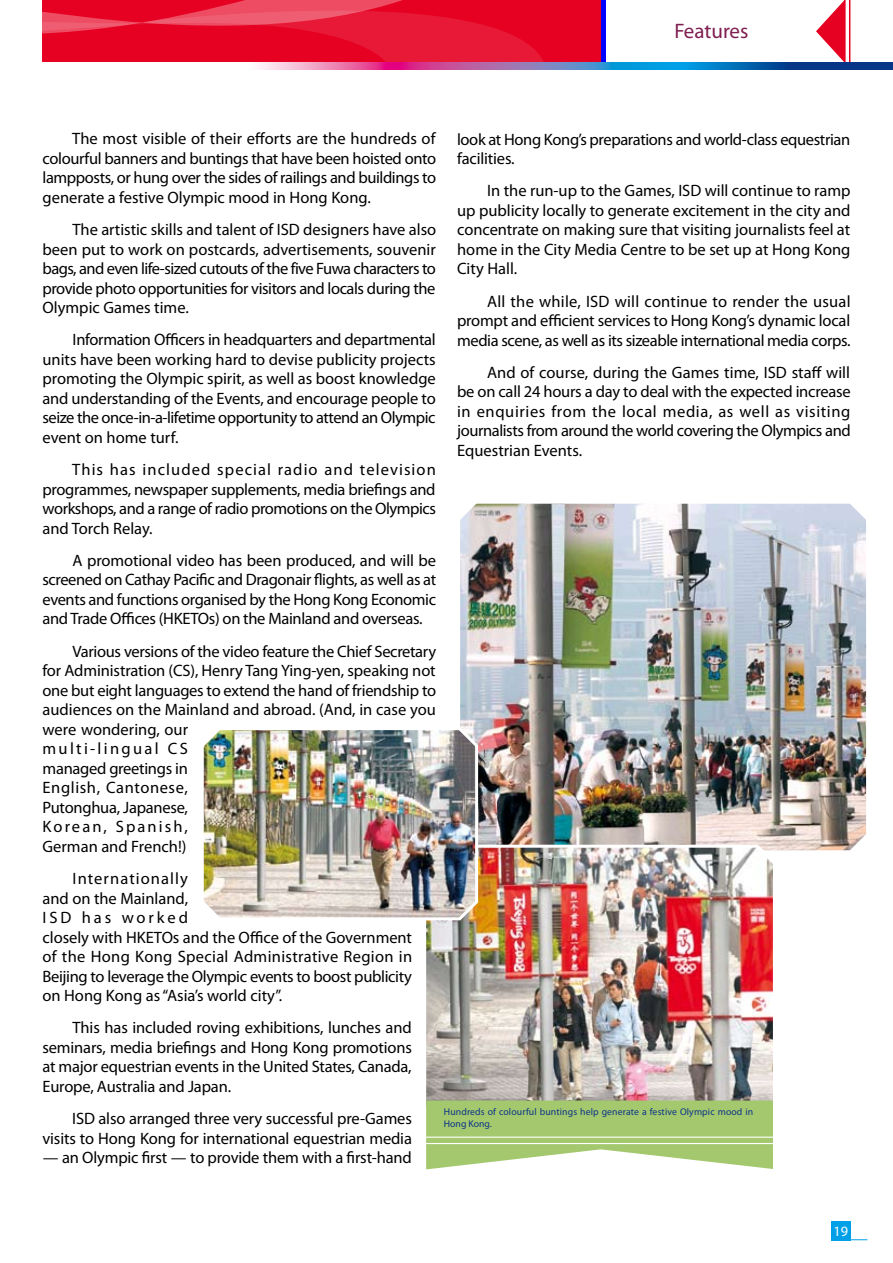
<style>
.page{position:relative;width:893px;height:1263px;background:#fff}
.page>*{position:absolute;margin:0;border:0;box-sizing:border-box;transform-origin:0 0}
.t1{font:21px "Myriad Pro";color:#7f1e50}
.t2{font:16.5px/19.5px "Myriad Pro";letter-spacing:-.01em;color:#000;text-align:justify}
.t3{font:16.5px "Myriad Pro";letter-spacing:-.01em;color:#000;scale:2 1}
.t4{font:14.25px "Myriad Pro";color:#fff}
.t5{font:9.75px/12px "Myriad Pro";letter-spacing:.015em;color:#0c3488}
</style>
<div class="page">
<div style="left:43px;top:0;width:562px;height:63px;background:#e60021"></div>
<svg style="left:816px;top:0;width:34px;height:62px"></svg>
<div style="left:601px;top:0;width:5px;height:64px;background:#00f"></div>
<svg style="left:42px;top:0;width:502px;height:62px"></svg>
<svg style="left:43px;top:62px;width:850px;height:7px"></svg>
<img style="left:460px;top:503px;width:407px;height:348px">
<div style="left:425px;top:846px;width:371px;height:300px;background:#fff"></div>
<img style="left:426px;top:842px;width:351px;height:258px">
<svg style="left:426px;top:1100px;width:347px;height:69px;background:#b1cf83"></svg>
<hr style="left:425px;top:1143px;width:349px;height:1px;background:#fff">
<hr style="left:425px;top:1136px;width:349px;height:2px;background:#fff">
<img style="left:203px;top:724px;width:277px;height:198px">
<div style="left:831px;top:1221px;width:19px;height:19px;background:#00a0e9"></div>
<svg style="left:850px;top:1239px;width:17px;height:1px"></svg>
<p class="t1" style="left:674px;top:18px;width:76px">Features</p>
<p class="t2" style="left:43px;top:129px;width:395px;text-indent:30px">The most visible of their efforts are the hundreds of colourful banners and buntings that have been hoisted onto lampposts, or hung over the sides of railings and buildings to generate a festive Olympic mood in Hong Kong.</p>
<p class="t2" style="left:43px;top:220px;width:395px;text-indent:30px">The artistic skills and talent of ISD designers have also been put to work on postcards, advertisements, souvenir bags, and even life-sized cutouts of the five Fuwa characters to provide photo opportunities for visitors and locals during the Olympic Games time.</p>
<p class="t2" style="left:43px;top:330px;width:395px;text-indent:30px">Information Officers in headquarters and departmental units have been working hard to devise publicity projects promoting the Olympic spirit, as well as boost knowledge and understanding of the Events, and encourage people to seize the once-in-a-lifetime opportunity to attend an Olympic event on home turf.</p>
<p class="t2" style="left:43px;top:460px;width:395px;text-indent:30px">This has included special radio and television programmes, newspaper supplements, media briefings and workshops, and a range of radio promotions on the Olympics and Torch Relay.</p>
<p class="t2" style="left:43px;top:550px;width:395px;text-indent:30px">A promotional video has been produced, and will be screened on Cathay Pacific and Dragonair flights, as well as at events and functions organised by the Hong Kong Economic and Trade Offices (HKETOs) on the Mainland and overseas.</p>
<p class="t2" style="left:43px;top:641px;width:395px;text-align:left;text-indent:30px">Various versions of the video feature the Chief Secretary for Administration (CS), Henry Tang Ying-yen, speaking not one but eight languages to extend the hand of friendship to audiences on the Mainland and abroad. (And, in case you were wondering, our<br>multi-lingual CS<br>managed greetings in<br>English, Cantonese,<br>Putonghua, Japanese,<br>Korean, Spanish,<br>German and French!)</p>
<p class="t2" style="left:43px;top:868px;width:371px;text-align:left;text-indent:30px">Internationally<br>and on the Mainland,<br>ISD has worked<br>closely with HKETOs and the Office of the Government of the Hong Kong Special Administrative Region in Beijing to leverage the Olympic events to boost publicity on Hong Kong as “Asia’s world city”.</p>
<p class="t2" style="left:43px;top:1018px;width:371px;text-indent:30px">This has included roving exhibitions, lunches and seminars, media briefings and Hong Kong promotions at major equestrian events in the United States, Canada, Europe, Australia and Japan.</p>
<p class="t2" style="left:43px;top:1108px;width:371px;text-align:right">ISD also arranged three very successful pre-Games visits to Hong Kong for international equestrian media</p>
<p class="t3" style="left:43px;top:1147px;width:186px">– an Olympic first – to provide them with a first-hand</p>
<p class="t2" style="left:457px;top:129px;width:395px">look at Hong Kong’s preparations and world-class equestrian facilities.</p>
<p class="t2" style="left:457px;top:181px;width:395px;text-indent:30px">In the run-up to the Games, ISD will continue to ramp up publicity locally to generate excitement in the city and concentrate on making sure that visiting journalists feel at home in the City Media Centre to be set up at Hong Kong City Hall.</p>
<p class="t2" style="left:457px;top:291px;width:395px;text-indent:30px">All the while, ISD will continue to render the usual prompt and efficient services to Hong Kong’s dynamic local media scene, as well as its sizeable international media corps.</p>
<p class="t2" style="left:457px;top:362px;width:395px;text-indent:30px">And of course, during the Games time, ISD staff will be on call 24 hours a day to deal with the expected increase in enquiries from the local media, as well as visiting journalists from around the world covering the Olympics and Equestrian Events.</p>
<p class="t5" style="left:444px;top:1105px;width:311px">Hundreds of colourful buntings help generate a festive Olympic mood in<br>Hong Kong.</p>
<p class="t4" style="left:834px;top:1222px;width:16px">19</p>
</div>
